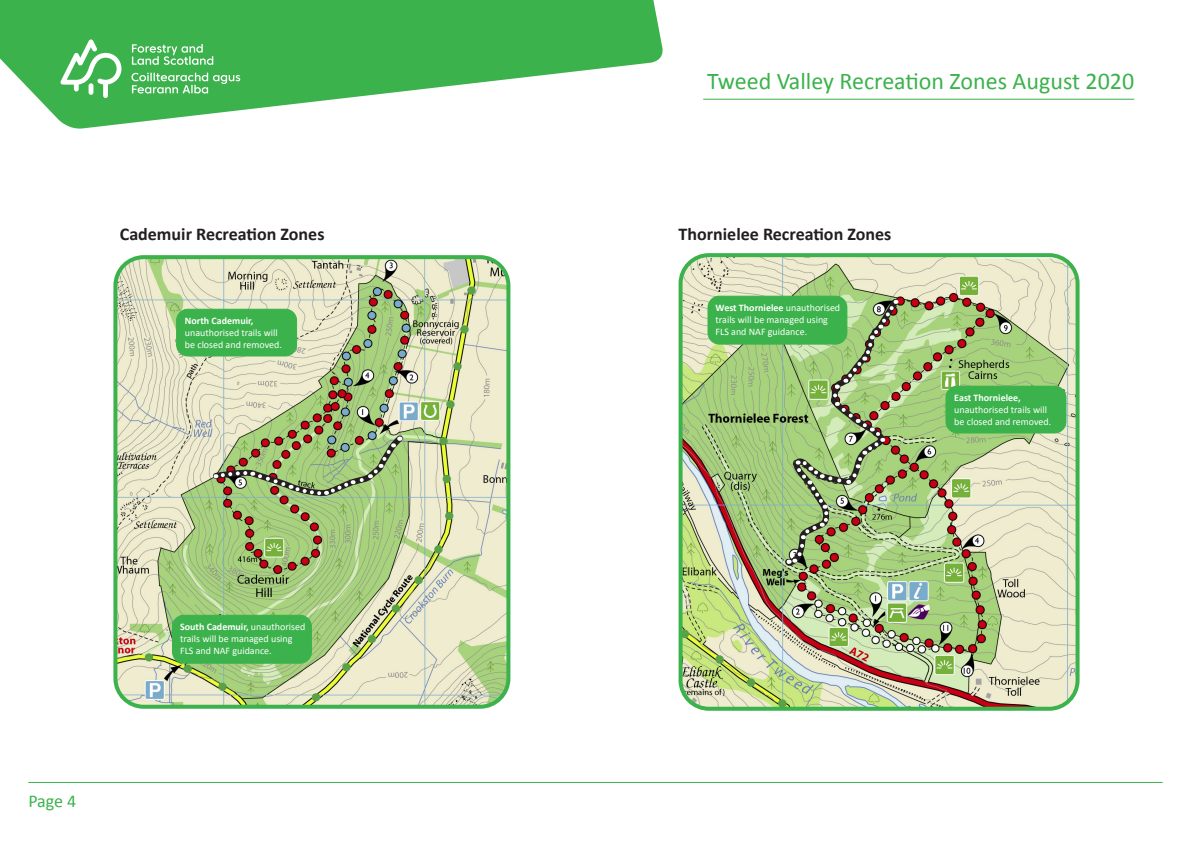
<style>
.page{position:relative;width:1191px;height:842px;background:#fff}
.page>*{position:absolute;margin:0;border:0;box-sizing:border-box;transform-origin:0 0}
.t1{font:24px "Calibri";color:#3bb24b}
.t2{font:700 18px "Calibri";color:#231f20}
.t3{font:18px "Calibri";color:#3bb24b}
.t4{font:10px/12px "Calibri";color:#fff}
.s1{font-weight:700}
</style>
<div class="page">
<hr style="left:28px;top:782px;width:1134px;height:1px;background:#3bb24b">
<hr style="left:703px;top:99px;width:431px;height:1px;background:#3bb24b">
<img style="left:118px;top:260px;width:390px;height:444px">
<div style="left:113px;top:255px;width:397px;height:454px;border:4px solid #3bb24b;border-radius:28px"></div>
<img style="left:683px;top:258px;width:394px;height:448px">
<div style="left:678px;top:253px;width:401px;height:458px;border:4px solid #3bb24b;border-radius:28px"></div>
<div style="left:172px;top:615px;width:139px;height:48px;background:#3bb24b;border-radius:11px"></div>
<div style="left:172px;top:615px;width:140px;height:49px;border:1px solid #3bb24b;border-radius:11px"></div>
<svg style="left:210px;top:432px;width:196px;height:66px;background:#9cb078"></svg>
<div style="left:177px;top:309px;width:119px;height:47px;background:#3bb24b;border-radius:11px"></div>
<div style="left:176px;top:309px;width:121px;height:47px;border:1px solid #3bb24b;border-radius:11px"></div>
<div style="left:708px;top:296px;width:139px;height:48px;background:#3bb24b;border-radius:11px"></div>
<div style="left:707px;top:296px;width:140px;height:49px;border:1px solid #3bb24b;border-radius:11px"></div>
<svg style="left:778px;top:294px;width:125px;height:279px;background:#94b775"></svg>
<div style="left:946px;top:386px;width:120px;height:47px;background:#3bb24b;border-radius:11px"></div>
<div style="left:945px;top:386px;width:121px;height:47px;border:1px solid #3bb24b;border-radius:11px"></div>
<svg style="left:0;top:0;width:663px;height:129px;fill:#3bb24b"></svg>
<svg style="left:60px;top:39px;width:61px;height:59px"></svg>
<svg style="left:132px;top:44px;width:81px;height:21px;background:#6dc579"></svg>
<svg style="left:131px;top:73px;width:109px;height:21px;background:#6ac476"></svg>
<p class="t1" style="left:707px;top:66px;width:429px">Tweed Valley Recreation Zones August 2020</p>
<p class="t2" style="left:120px;top:223px;width:206px">Cademuir Recreation Zones</p>
<p class="t2" style="left:678px;top:223px;width:214px">Thornielee Recreation Zones</p>
<p class="t4" style="left:185px;top:315px;width:94px"><span class="s1">North Cademuir, </span>unauthorised trails will</p>
<p class="t4" style="left:185px;top:339px;width:98px">be closed and removed.</p>
<p class="t4" style="left:715px;top:302px;width:126px"><span class="s1">West Thornielee</span> unauthorised trails will be managed using<br>FLS and NAF guidance.</p>
<p class="t4" style="left:954px;top:392px;width:94px"><span class="s1">East Thornielee, </span>unauthorised trails will</p>
<p class="t4" style="left:954px;top:416px;width:98px">be closed and removed.</p>
<p class="t3" style="left:28px;top:790px;width:50px">Page 4</p>
<p class="t4" style="left:180px;top:621px;width:127px"><span class="s1">South Cademuir,</span> unauthorised trails will be managed using<br>FLS and NAF guidance.</p>
</div>
